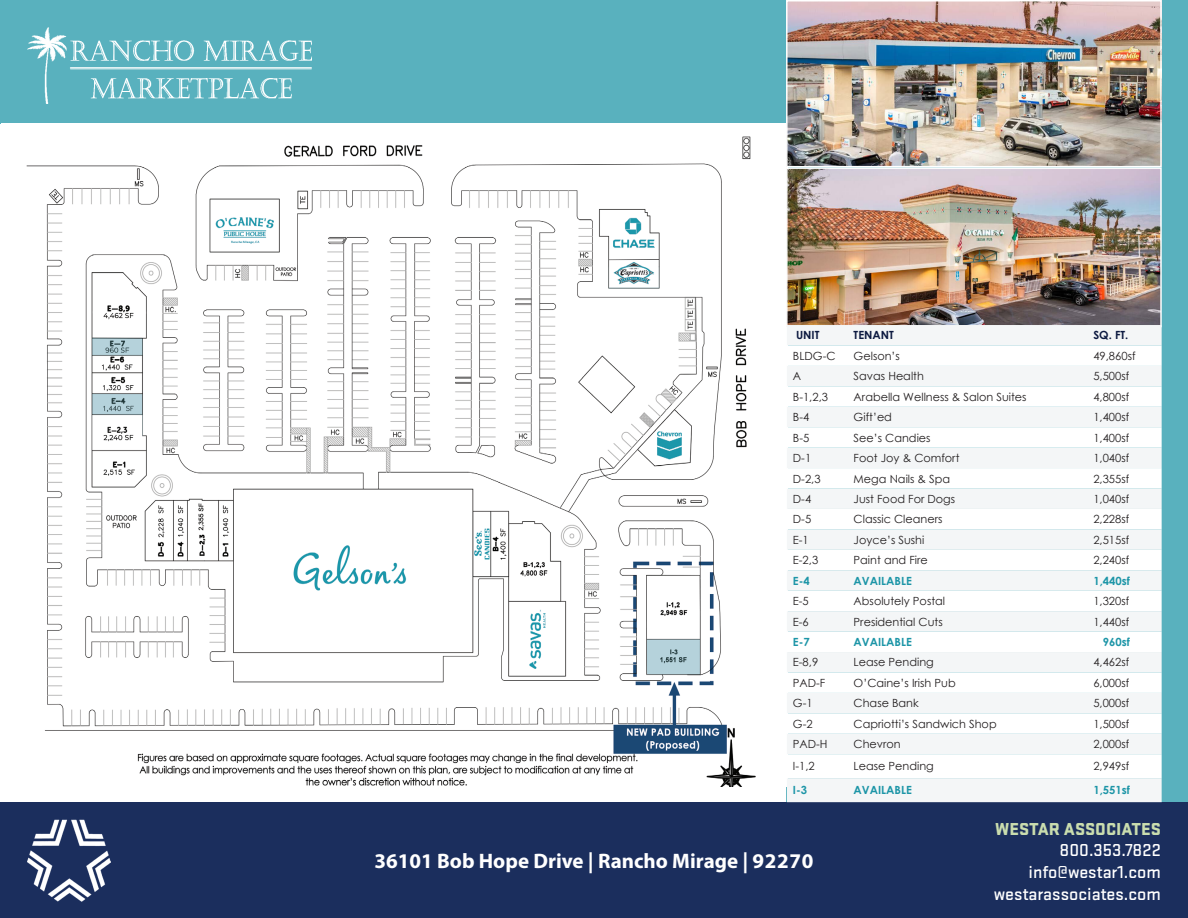
<style>
.page{position:relative;width:1188px;height:918px;background:#fff}
.page>*{position:absolute;margin:0;border:0;box-sizing:border-box;transform-origin:0 0}
.t1{font:700 21px "Myriad Pro";color:#fff}
.t2{font:500 18px "Stratum 2";color:#fff}
.t3{font:900 18px "Stratum 2";color:#caddae}
.t4{font:11.25px "Century Gothic";color:#231f20}
.t5{font:700 11.25px "Century Gothic";color:#1c95a7}
.t6{font:700 11.25px "Century Gothic";color:#0c1940}
</style>
<div class="page">
<div style="left:0;top:0;width:788px;height:124px;background:#59b1be"></div>
<img style="left:27px;top:27px;width:285px;height:76px">
<div style="left:787px;top:0;width:401px;height:803px;background:#59b1be"></div>
<img style="left:26px;top:136px;width:730px;height:651px">
<div style="left:0;top:802px;width:1188px;height:116px;background:#1b2e5d"></div>
<img style="left:27px;top:819px;width:84px;height:82px">
<img style="left:789px;top:3px;width:370px;height:321px">
<div style="left:786px;top:0;width:376px;height:167px;border:2px solid #fff"></div>
<div style="left:786px;top:167px;width:376px;height:160px;border:2px solid #fff"></div>
<div style="left:787px;top:325px;width:375px;height:477px;background:#f4f6f7"></div>
<svg style="left:787px;top:345px;width:375px;height:433px;background:#f8fafa"></svg>
<p class="t6" style="left:796px;top:327px;width:25px">UNIT</p>
<p class="t6" style="left:854px;top:327px;width:42px">TENANT</p>
<p class="t6" style="left:1093px;top:327px;width:36px">SQ. FT.</p>
<p class="t4" style="left:793px;top:348px;width:44px">BLDG-C</p>
<p class="t4" style="left:854px;top:348px;width:48px">Gelson’s</p>
<p class="t4" style="left:1093px;top:348px;width:44px">49,860sf</p>
<p class="t4" style="left:793px;top:368px;width:10px">A</p>
<p class="t4" style="left:854px;top:368px;width:72px">Savas Health</p>
<p class="t4" style="left:1093px;top:368px;width:37px">5,500sf</p>
<p class="t4" style="left:793px;top:389px;width:37px">B-1,2,3</p>
<p class="t4" style="left:854px;top:389px;width:175px">Arabella Wellness &amp; Salon Suites</p>
<p class="t4" style="left:1093px;top:389px;width:37px">4,800sf</p>
<p class="t4" style="left:793px;top:409px;width:18px">B-4</p>
<p class="t4" style="left:854px;top:409px;width:40px">Gift’ed</p>
<p class="t4" style="left:1093px;top:409px;width:37px">1,400sf</p>
<p class="t4" style="left:793px;top:430px;width:18px">B-5</p>
<p class="t4" style="left:854px;top:430px;width:78px">See’s Candies</p>
<p class="t4" style="left:1093px;top:430px;width:37px">1,400sf</p>
<p class="t4" style="left:793px;top:450px;width:20px">D-1</p>
<p class="t4" style="left:854px;top:450px;width:107px">Foot Joy &amp; Comfort</p>
<p class="t4" style="left:1093px;top:450px;width:37px">1,040sf</p>
<p class="t4" style="left:793px;top:471px;width:29px">D-2,3</p>
<p class="t4" style="left:854px;top:471px;width:98px">Mega Nails &amp; Spa</p>
<p class="t4" style="left:1093px;top:471px;width:37px">2,355sf</p>
<p class="t4" style="left:793px;top:491px;width:20px">D-4</p>
<p class="t4" style="left:854px;top:491px;width:103px">Just Food For Dogs</p>
<p class="t4" style="left:1093px;top:491px;width:37px">1,040sf</p>
<p class="t4" style="left:793px;top:511px;width:20px">D-5</p>
<p class="t4" style="left:854px;top:511px;width:90px">Classic Cleaners</p>
<p class="t4" style="left:1093px;top:511px;width:37px">2,228sf</p>
<p class="t4" style="left:793px;top:532px;width:17px">E-1</p>
<p class="t4" style="left:854px;top:532px;width:72px">Joyce’s Sushi</p>
<p class="t4" style="left:1093px;top:532px;width:37px">2,515sf</p>
<p class="t4" style="left:793px;top:552px;width:27px">E-2,3</p>
<p class="t4" style="left:854px;top:552px;width:76px">Paint and Fire</p>
<p class="t4" style="left:1093px;top:552px;width:37px">2,240sf</p>
<p class="t5" style="left:793px;top:572px;width:18px">E-4</p>
<p class="t5" style="left:854px;top:572px;width:60px">AVAILABLE</p>
<p class="t5" style="left:1093px;top:572px;width:38px">1,440sf</p>
<p class="t4" style="left:793px;top:593px;width:17px">E-5</p>
<p class="t4" style="left:854px;top:593px;width:93px">Absolutely Postal</p>
<p class="t4" style="left:1093px;top:593px;width:37px">1,320sf</p>
<p class="t4" style="left:793px;top:614px;width:17px">E-6</p>
<p class="t4" style="left:854px;top:614px;width:91px">Presidential Cuts</p>
<p class="t4" style="left:1093px;top:614px;width:37px">1,440sf</p>
<p class="t5" style="left:793px;top:633px;width:18px">E-7</p>
<p class="t5" style="left:854px;top:633px;width:60px">AVAILABLE</p>
<p class="t5" style="left:1103px;top:633px;width:28px">960sf</p>
<p class="t4" style="left:793px;top:655px;width:27px">E-8,9</p>
<p class="t4" style="left:854px;top:655px;width:82px">Lease Pending</p>
<p class="t4" style="left:1093px;top:655px;width:37px">4,462sf</p>
<p class="t4" style="left:793px;top:675px;width:34px">PAD-F</p>
<p class="t4" style="left:854px;top:675px;width:104px">O’Caine’s Irish Pub</p>
<p class="t4" style="left:1093px;top:675px;width:37px">6,000sf</p>
<p class="t4" style="left:793px;top:695px;width:21px">G-1</p>
<p class="t4" style="left:854px;top:695px;width:67px">Chase Bank</p>
<p class="t4" style="left:1093px;top:695px;width:37px">5,000sf</p>
<p class="t4" style="left:793px;top:716px;width:21px">G-2</p>
<p class="t4" style="left:854px;top:716px;width:145px">Capriotti’s Sandwich Shop</p>
<p class="t4" style="left:1093px;top:716px;width:37px">1,500sf</p>
<p class="t4" style="left:793px;top:736px;width:36px">PAD-H</p>
<p class="t4" style="left:854px;top:736px;width:49px">Chevron</p>
<p class="t4" style="left:1093px;top:736px;width:37px">2,000sf</p>
<p class="t4" style="left:793px;top:758px;width:23px">I-1,2</p>
<p class="t4" style="left:854px;top:758px;width:82px">Lease Pending</p>
<p class="t4" style="left:1093px;top:758px;width:37px">2,949sf</p>
<p class="t5" style="left:793px;top:782px;width:16px">I-3</p>
<p class="t5" style="left:854px;top:782px;width:60px">AVAILABLE</p>
<p class="t5" style="left:1093px;top:782px;width:38px">1,551sf</p>
<p class="t1" style="left:375px;top:847px;width:440px">36101 Bob Hope Drive | Rancho Mirage | 92270</p>
<p class="t3" style="left:995px;top:816px;width:167px">WESTAR ASSOCIATES</p>
<p class="t2" style="left:1060px;top:838px;width:103px">800.353.7822</p>
<p class="t2" style="left:1028px;top:860px;width:134px">info@westar1.com</p>
<p class="t2" style="left:994px;top:881px;width:169px">westarassociates.com</p>
</div>
